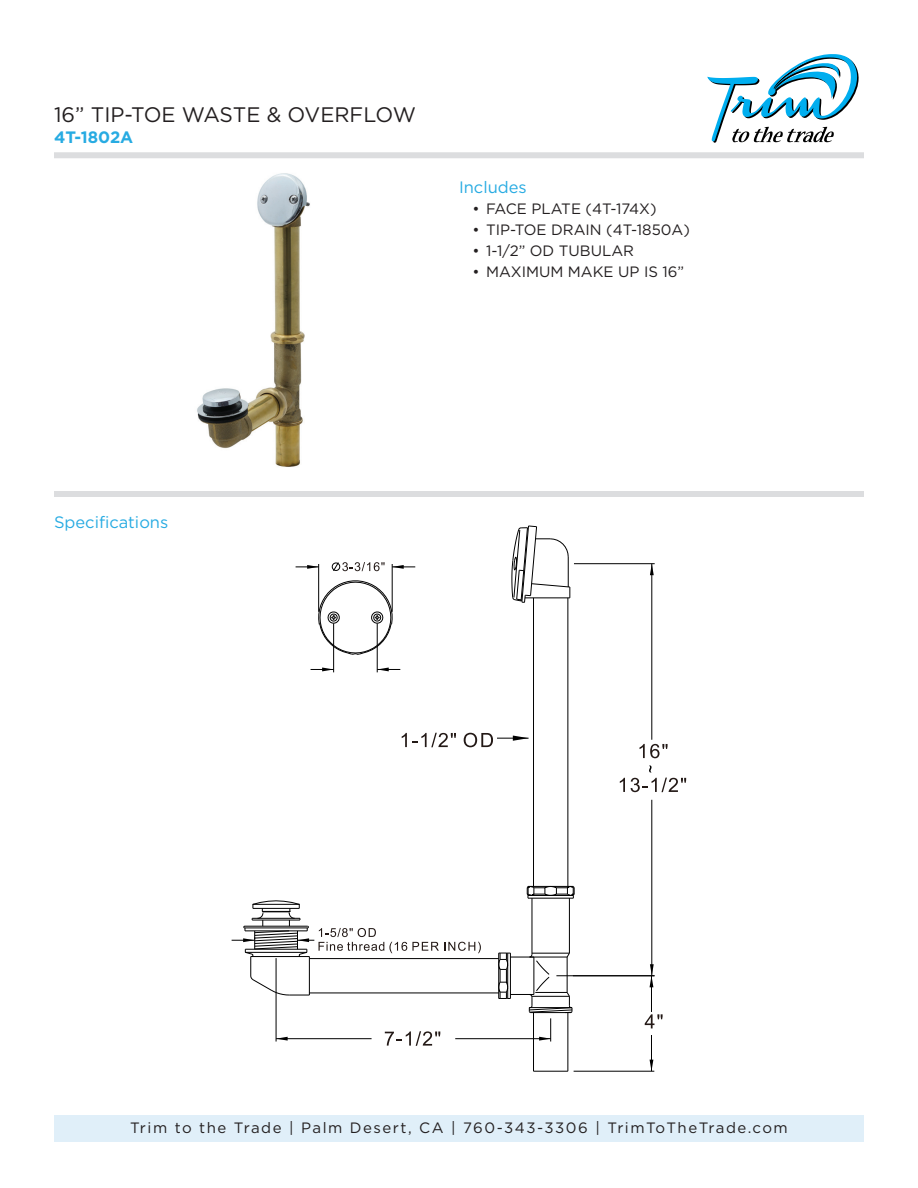
<style>
.page{position:relative;width:918px;height:1188px;background:#fff}
.page>*{position:absolute;margin:0;border:0;box-sizing:border-box;transform-origin:0 0}
.t1{font:21px "Gotham HTF";color:#231f20}
.t2{font:16.5px "Gotham HTF";color:#27abe2}
.t3{font:700 16.5px "Gotham HTF";color:#27abe2}
.t4{font:15px "Gotham HTF";color:#231f20}
.t5{font:15px "Gotham HTF";letter-spacing:.1em;color:#231f20}
</style>
<div class="page">
<div style="left:54px;top:1115px;width:810px;height:27px;background:#e0eff9"></div>
<svg style="left:707px;top:54px;width:152px;height:89px"></svg>
<div style="left:54px;top:152px;width:810px;height:6px;background:#dcdddf"></div>
<hr style="left:276px;top:958px;width:1px;height:84px;background:#000">
<hr style="left:276px;top:1038px;width:96px;height:1px;background:#000">
<svg style="left:276px;top:1037px;width:12px;height:4px"></svg>
<hr style="left:455px;top:1038px;width:96px;height:1px;background:#000">
<hr style="left:309px;top:993px;width:190px;height:1px;background:#000">
<hr style="left:309px;top:958px;width:190px;height:1px;background:#000">
<hr style="left:533px;top:1013px;width:1px;height:58px;background:#000">
<hr style="left:568px;top:1013px;width:1px;height:58px;background:#000">
<hr style="left:533px;top:598px;width:1px;height:288px;background:#000">
<hr style="left:568px;top:598px;width:1px;height:288px;background:#000">
<hr style="left:333px;top:623px;width:1px;height:49px;background:#000">
<hr style="left:377px;top:623px;width:1px;height:49px;background:#000">
<svg style="left:311px;top:668px;width:23px;height:3px"></svg>
<svg style="left:377px;top:668px;width:23px;height:3px"></svg>
<svg style="left:511px;top:525px;width:60px;height:78px"></svg>
<hr style="left:569px;top:898px;width:1px;height:55px;background:#000">
<hr style="left:532px;top:898px;width:1px;height:56px;background:#000">
<hr style="left:534px;top:1071px;width:34px;height:1px;background:#000">
<hr style="left:574px;top:1071px;width:80px;height:1px;background:#000">
<hr style="left:651px;top:976px;width:1px;height:36px;background:#000">
<hr style="left:651px;top:1035px;width:1px;height:36px;background:#000">
<svg style="left:650px;top:1060px;width:3px;height:11px"></svg>
<svg style="left:649px;top:766px;width:3px;height:6px"></svg>
<hr style="left:498px;top:953px;width:1px;height:45px;background:#000">
<svg style="left:499px;top:952px;width:74px;height:90px"></svg>
<hr style="left:528px;top:898px;width:45px;height:1px;background:#000">
<svg style="left:527px;top:886px;width:48px;height:12px"></svg>
<hr style="left:574px;top:563px;width:81px;height:1px;background:#000">
<hr style="left:573px;top:976px;width:82px;height:1px;background:#000">
<hr style="left:652px;top:564px;width:1px;height:176px;background:#000">
<svg style="left:650px;top:564px;width:4px;height:11px"></svg>
<hr style="left:652px;top:800px;width:1px;height:176px;background:#000">
<svg style="left:650px;top:964px;width:4px;height:23px"></svg>
<svg style="left:318px;top:580px;width:75px;height:75px"></svg>
<hr style="left:318px;top:564px;width:1px;height:48px;background:#000">
<hr style="left:392px;top:564px;width:1px;height:48px;background:#000">
<svg style="left:296px;top:565px;width:23px;height:4px"></svg>
<svg style="left:392px;top:565px;width:23px;height:4px"></svg>
<svg style="left:232px;top:900px;width:249px;height:96px"></svg>
<svg style="left:332px;top:562px;width:53px;height:10px"></svg>
<svg style="left:640px;top:744px;width:28px;height:14px"></svg>
<svg style="left:620px;top:778px;width:5px;height:14px"></svg>
<svg style="left:631px;top:778px;width:55px;height:14px"></svg>
<svg style="left:645px;top:1014px;width:18px;height:14px"></svg>
<svg style="left:385px;top:1031px;width:55px;height:15px"></svg>
<hr style="left:497px;top:738px;width:32px;height:1px;background:#000">
<svg style="left:513px;top:736px;width:16px;height:5px"></svg>
<svg style="left:402px;top:733px;width:54px;height:14px"></svg>
<svg style="left:464px;top:733px;width:29px;height:14px"></svg>
<div style="left:54px;top:491px;width:810px;height:6px;background:#dcdddf"></div>
<img style="left:197px;top:173px;width:113px;height:294px">
<h1 class="t1" style="left:54px;top:103px;width:363px">16” TIP-TOE WASTE &amp; OVERFLOW</h1>
<p class="t3" style="left:54px;top:127px;width:81px">4T-1802A</p>
<p class="t2" style="left:459px;top:178px;width:69px">Includes</p>
<p class="t4" style="left:472px;top:201px;width:186px">• FACE PLATE (4T-174X)</p>
<p class="t4" style="left:472px;top:222px;width:219px">• TIP-TOE DRAIN (4T-1850A)</p>
<p class="t4" style="left:472px;top:243px;width:163px">• 1-1/2” OD TUBULAR</p>
<p class="t4" style="left:472px;top:264px;width:213px">• MAXIMUM MAKE UP IS 16”</p>
<p class="t2" style="left:54px;top:513px;width:116px">Specifications</p>
<p class="t5" style="left:130px;top:1120px;width:659px">Trim to the Trade | Palm Desert, CA | 760-343-3306 | TrimToTheTrade.com</p>
</div>
